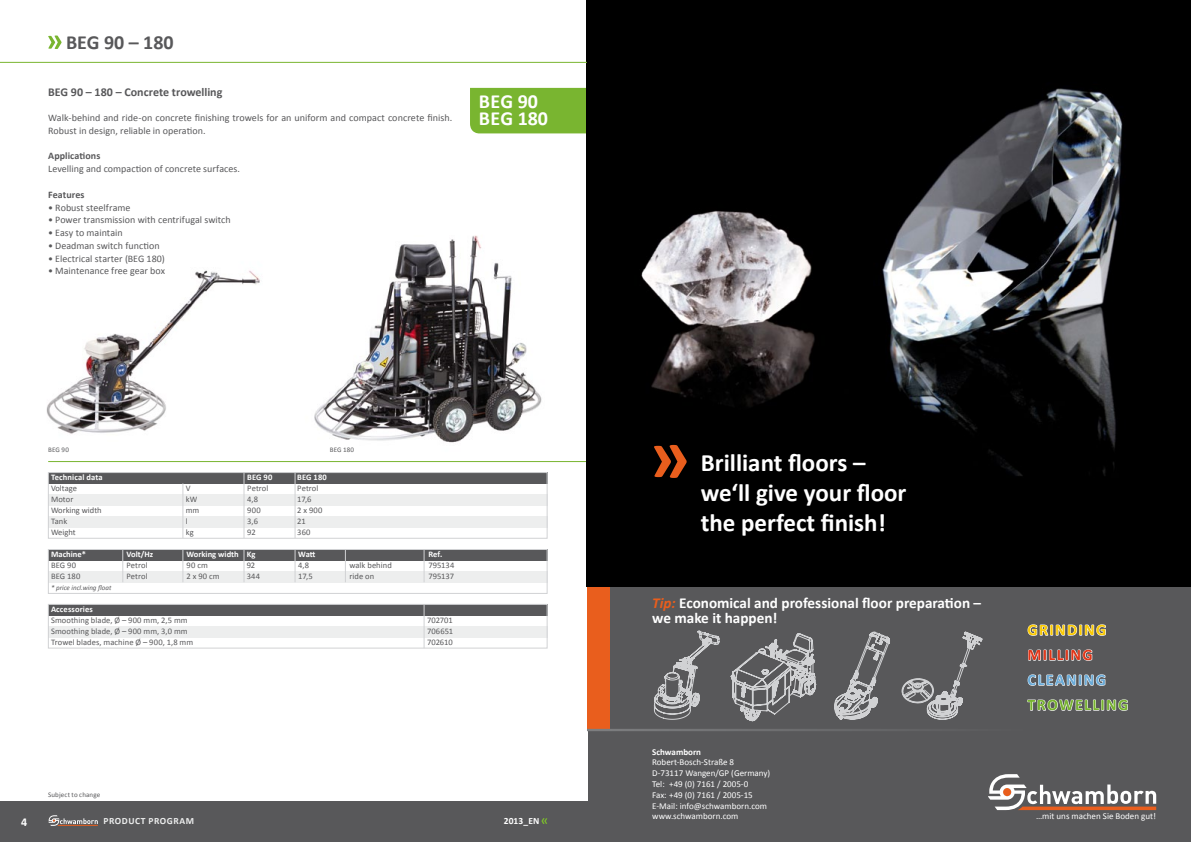
<style>
.page{position:relative;width:1191px;height:842px;background:#fff}
.page>*{position:absolute;margin:0;border:0;box-sizing:border-box;transform-origin:0 0}
.t1{font:700 25px/30px "Calibri";color:#fff}
.t2{font:700 20px/17.2px "Calibri";color:#fff}
.t3{font:700 20px "Calibri";color:#58585a}
.t4{font:700 16px "Calibri";letter-spacing:.085em;color:#79b530}
.t5{font:700 16px "Calibri";letter-spacing:.085em;color:#fecc00}
.t6{font:700 16px "Calibri";letter-spacing:.085em;color:#6aacda}
.t7{font:700 16px "Calibri";letter-spacing:.085em;color:#e53517}
.t8{font:700 15.2px/15px "Calibri";color:#fff}
.t9{font:700 12px "Calibri";letter-spacing:.005em;color:#58585a}
.t10{font:700 12px "Calibri";color:#fff}
.t11{font:10px/12.8px "Calibri";color:#58585a}
.t12{font:700 10px "Calibri";letter-spacing:.005em;color:#58585a}
.t13{font:700 9.5px "Calibri";letter-spacing:.06em;color:#edeeee}
.t14{font:700 9.5px "Calibri";color:#fff}
.t15{font:9.1px "Calibri";letter-spacing:-.005em;color:#fff}
.t16{font:9px/10.8px "Calibri";color:#fff}
.t17{font:700 9px "Calibri";color:#fff}
.t18{font:8.5px "Calibri";letter-spacing:.005em;color:#58585a}
.t19{font:700 8.5px "Calibri";color:#fff}
.t20{font:7px "Calibri";letter-spacing:.015em;color:#58585a}
.t21{font:italic 7px "Calibri";color:#58585a}
.s1{font-style:italic;color:#e95e1d}
</style>
<div class="page">
<div style="left:470px;top:88px;width:117px;height:45px;background:#79b530"></div>
<hr style="left:48px;top:461px;width:547px;height:1px;background:#79b530">
<div style="left:588px;top:0;width:603px;height:842px;background:#58585a"></div>
<div style="left:587px;top:587px;width:22px;height:142px;background:#e95e1d"></div>
<hr style="left:587px;top:729px;width:445px;height:2px;background:#7e7f81">
<img style="left:587px;top:0;width:604px;height:587px">
<svg style="left:988px;top:774px;width:168px;height:36px"></svg>
<div style="left:0;top:801px;width:595px;height:41px;background:#58585a"></div>
<div style="left:48px;top:626px;width:499px;height:11px;background:#edeeee"></div>
<div style="left:48px;top:571px;width:499px;height:11px;background:#edeeee"></div>
<svg style="left:48px;top:815px;width:50px;height:11px"></svg>
<div style="left:48px;top:604px;width:499px;height:11px;background:#58585a"></div>
<div style="left:48px;top:472px;width:499px;height:11px;background:#58585a"></div>
<div style="left:48px;top:494px;width:499px;height:11px;background:#edeeee"></div>
<div style="left:48px;top:516px;width:499px;height:11px;background:#edeeee"></div>
<div style="left:48px;top:549px;width:499px;height:11px;background:#58585a"></div>
<img style="left:46px;top:270px;width:214px;height:164px">
<img style="left:314px;top:235px;width:228px;height:208px">
<hr style="left:0;top:62px;width:587px;height:1px;background:#79b530">
<div style="left:48px;top:604px;width:499px;height:44px;border:1px solid #d1d2d4"></div>
<div style="left:48px;top:549px;width:499px;height:44px;border:1px solid #d1d2d4"></div>
<div style="left:48px;top:472px;width:499px;height:66px;border:1px solid #d1d2d4"></div>
<hr style="left:183px;top:549px;width:1px;height:33px;background:#d1d2d4">
<hr style="left:244px;top:549px;width:1px;height:33px;background:#d1d2d4">
<hr style="left:295px;top:549px;width:1px;height:33px;background:#d1d2d4">
<hr style="left:295px;top:472px;width:1px;height:66px;background:#d1d2d4">
<hr style="left:244px;top:472px;width:1px;height:66px;background:#d1d2d4">
<hr style="left:183px;top:483px;width:1px;height:55px;background:#d1d2d4">
<hr style="left:345px;top:549px;width:1px;height:33px;background:#d1d2d4">
<hr style="left:424px;top:549px;width:1px;height:33px;background:#d1d2d4">
<hr style="left:424px;top:604px;width:1px;height:44px;background:#d1d2d4">
<hr style="left:123px;top:549px;width:1px;height:33px;background:#d1d2d4">
<svg style="left:541px;top:818px;width:6px;height:6px"></svg>
<svg style="left:48px;top:36px;width:14px;height:13px"></svg>
<svg style="left:1027px;top:624px;width:78px;height:12px"></svg>
<svg style="left:1028px;top:649px;width:64px;height:12px"></svg>
<svg style="left:1027px;top:674px;width:78px;height:12px"></svg>
<svg style="left:1027px;top:699px;width:100px;height:12px"></svg>
<svg style="left:654px;top:445px;width:32px;height:33px"></svg>
<svg style="left:731px;top:633px;width:85px;height:88px"></svg>
<svg style="left:834px;top:632px;width:55px;height:87px"></svg>
<svg style="left:654px;top:631px;width:65px;height:88px"></svg>
<svg style="left:901px;top:632px;width:81px;height:87px"></svg>
<h2 class="t3" style="left:66px;top:30px;width:109px">BEG 90 – 180</h2>
<p class="t9" style="left:48px;top:84px;width:176px">BEG 90 – 180 – Concrete trowelling</p>
<p class="t11" style="left:48px;top:111px;width:405px">Walk-behind and ride-on concrete finishing trowels for an uniform and compact concrete finish.<br>Robust in design, reliable in operation.</p>
<p class="t12" style="left:48px;top:150px;width:54px">Applications</p>
<p class="t11" style="left:48px;top:162px;width:193px">Levelling and compaction of concrete surfaces.</p>
<p class="t12" style="left:48px;top:188px;width:38px">Features</p>
<p class="t11" style="left:48px;top:200px;width:84px">• Robust steelframe</p>
<p class="t11" style="left:48px;top:213px;width:184px">• Power transmission with centrifugal switch</p>
<p class="t11" style="left:48px;top:226px;width:76px">• Easy to maintain</p>
<p class="t11" style="left:48px;top:239px;width:113px">• Deadman switch function</p>
<p class="t11" style="left:48px;top:251px;width:118px">• Electrical starter (BEG 180)</p>
<p class="t11" style="left:48px;top:264px;width:118px">• Maintenance free gear box</p>
<h2 class="t2" style="left:479px;top:92px;width:70px">BEG 90<br>BEG 180</h2>
<p class="t20" style="left:48px;top:446px;width:22px">BEG 90</p>
<p class="t20" style="left:330px;top:446px;width:26px">BEG 180</p>
<p class="t19" style="left:51px;top:472px;width:53px">Technical data</p>
<p class="t19" style="left:247px;top:472px;width:27px">BEG 90</p>
<p class="t19" style="left:297px;top:472px;width:31px">BEG 180</p>
<p class="t18" style="left:51px;top:483px;width:27px">Voltage</p>
<p class="t18" style="left:186px;top:483px;width:6px">V</p>
<p class="t18" style="left:247px;top:483px;width:23px">Petrol</p>
<p class="t18" style="left:297px;top:483px;width:23px">Petrol</p>
<p class="t18" style="left:51px;top:494px;width:24px">Motor</p>
<p class="t18" style="left:186px;top:494px;width:13px">kW</p>
<p class="t18" style="left:247px;top:494px;width:12px">4,8</p>
<p class="t18" style="left:297px;top:494px;width:16px">17,6</p>
<p class="t18" style="left:51px;top:505px;width:52px">Working width</p>
<p class="t18" style="left:186px;top:505px;width:15px">mm</p>
<p class="t18" style="left:247px;top:505px;width:15px">900</p>
<p class="t18" style="left:297px;top:505px;width:27px">2 x 900</p>
<p class="t18" style="left:51px;top:516px;width:18px">Tank</p>
<p class="t18" style="left:186px;top:516px;width:3px">l</p>
<p class="t18" style="left:247px;top:516px;width:12px">3,6</p>
<p class="t18" style="left:297px;top:516px;width:10px">21</p>
<p class="t18" style="left:51px;top:527px;width:26px">Weight</p>
<p class="t18" style="left:186px;top:527px;width:10px">kg</p>
<p class="t18" style="left:247px;top:527px;width:10px">92</p>
<p class="t18" style="left:297px;top:527px;width:15px">360</p>
<p class="t19" style="left:51px;top:549px;width:36px">Machine*</p>
<p class="t19" style="left:126px;top:549px;width:28px">Volt/Hz</p>
<p class="t19" style="left:187px;top:549px;width:70px">Working width Kg</p>
<p class="t19" style="left:298px;top:549px;width:19px">Watt</p>
<p class="t19" style="left:428px;top:549px;width:16px">Ref.</p>
<p class="t18" style="left:51px;top:560px;width:26px">BEG 90</p>
<p class="t18" style="left:126px;top:560px;width:23px">Petrol</p>
<p class="t18" style="left:187px;top:560px;width:23px">90 cm</p>
<p class="t18" style="left:247px;top:560px;width:10px">92</p>
<p class="t18" style="left:298px;top:560px;width:12px">4,8</p>
<p class="t18" style="left:349px;top:560px;width:44px">walk behind</p>
<p class="t18" style="left:428px;top:560px;width:27px">795134</p>
<p class="t18" style="left:51px;top:571px;width:31px">BEG 180</p>
<p class="t18" style="left:126px;top:571px;width:23px">Petrol</p>
<p class="t18" style="left:187px;top:571px;width:35px">2 x 90 cm</p>
<p class="t18" style="left:247px;top:571px;width:15px">344</p>
<p class="t18" style="left:298px;top:571px;width:16px">17,5</p>
<p class="t18" style="left:349px;top:571px;width:26px">ride on</p>
<p class="t18" style="left:428px;top:571px;width:27px">795137</p>
<p class="t21" style="left:51px;top:584px;width:62px">* price incl.wing float</p>
<p class="t19" style="left:51px;top:604px;width:43px">Accessories</p>
<p class="t18" style="left:51px;top:615px;width:138px">Smoothing blade, Ø – 900 mm, 2,5 mm</p>
<p class="t18" style="left:427px;top:615px;width:27px">702701</p>
<p class="t18" style="left:51px;top:626px;width:138px">Smoothing blade, Ø – 900 mm, 3,0 mm</p>
<p class="t18" style="left:427px;top:626px;width:28px">706651</p>
<p class="t18" style="left:51px;top:637px;width:144px">Trowel blades, machine Ø – 900, 1,8 mm</p>
<p class="t18" style="left:427px;top:637px;width:27px">702610</p>
<p class="t10" style="left:21px;top:814px;width:8px">4</p>
<p class="t20" style="left:48px;top:791px;width:54px">Subject to change</p>
<p class="t13" style="left:104px;top:815px;width:92px">Product program</p>
<p class="t14" style="left:504px;top:815px;width:31px">2013_EN</p>
<h1 class="t1" style="left:701px;top:446px;width:207px">Brilliant floors – we‘ll give your floor the perfect finish!</h1>
<h3 class="t8" style="left:652px;top:595px;width:330px"><span class="s1">Tip:</span> Economical and professional floor preparation – we make it happen!</h3>
<p class="t17" style="left:652px;top:746px;width:50px">Schwamborn</p>
<p class="t16" style="left:652px;top:757px;width:119px">Robert-Bosch-Straße 8<br>D-73117 Wangen/GP (Germany)<br>Tel: +49 (0) 7161 / 2005-0<br>Fax: +49 (0) 7161 / 2005-15<br>E-Mail: info@schwamborn.com www.schwamborn.com</p>
<h3 class="t5" style="left:1027px;top:620px;width:80px">Grinding</h3>
<h3 class="t7" style="left:1027px;top:645px;width:67px">Milling</h3>
<h3 class="t6" style="left:1027px;top:670px;width:80px">Cleaning</h3>
<h3 class="t4" style="left:1027px;top:695px;width:102px">Trowelling</h3>
<p class="t15" style="left:1036px;top:810px;width:122px">...mit uns machen Sie Boden gut!</p>
<p class="t16" style="left:1036px;top:810px;width:122px">…mit uns machen Sie Boden gut!</p>
</div>
